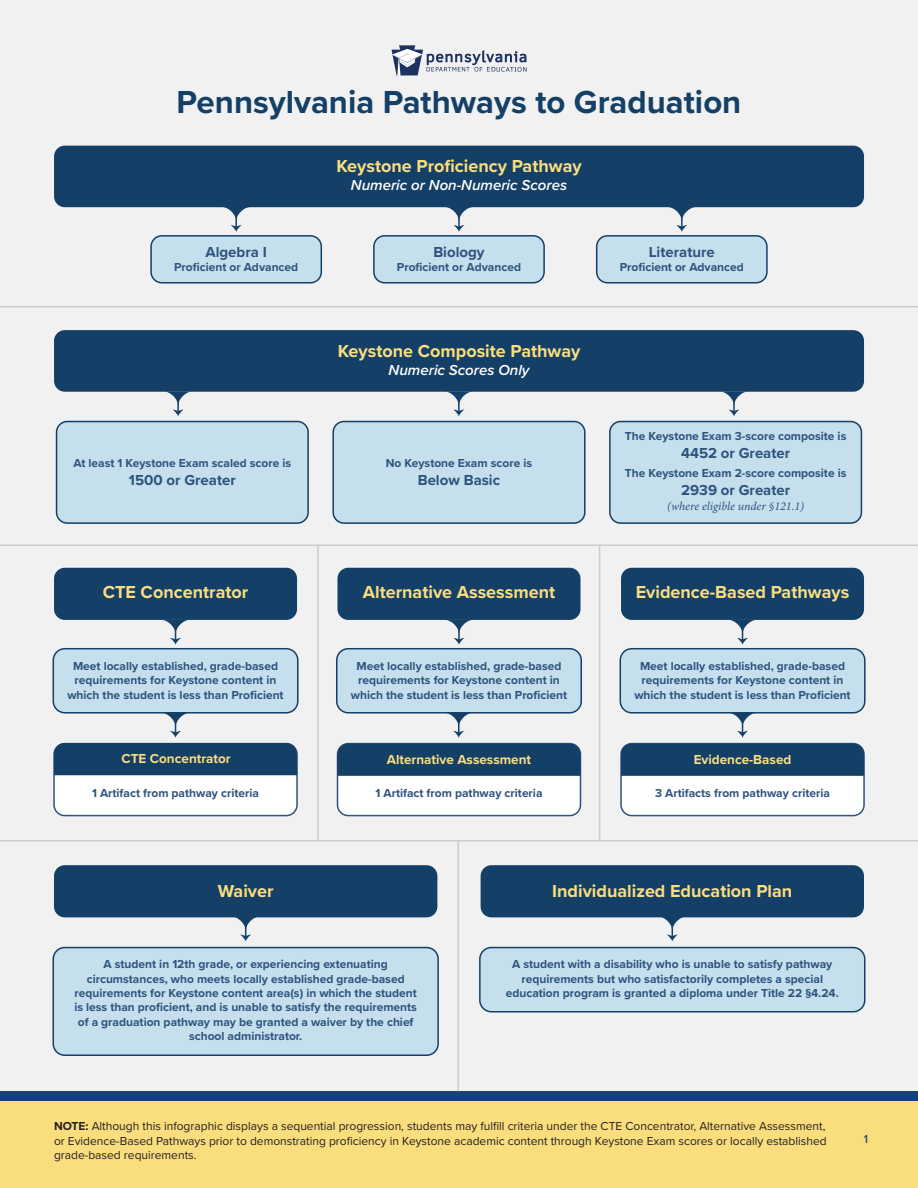
<style>
.page{position:relative;width:918px;height:1188px;background:#fff}
.page>*{position:absolute;margin:0;border:0;box-sizing:border-box;transform-origin:0 0}
.t1{font:700 33px "Proxima Nova";color:#143f66}
.t2{font:700 18px "Proxima Nova";color:#fbde7e}
.t3{font:700 15px "Proxima Nova";color:#2e537f}
.t4{font:italic 600 15px "Proxima Nova";color:#fff}
.t5{font:700 13.5px "Proxima Nova";color:#fbde7e}
.t6{font:700 12px/14.4px "Proxima Nova";color:#2e537f;text-align:center}
.t7{font:12px/14.4px "Proxima Nova";color:#231f20;text-align:justify}
.t8{font:italic 12px "Minion Pro";color:#2e537f}
.t9{font:500 12px "Proxima Nova";color:#143f66}
.s1{font-weight:700}
</style>
<div class="page">
<div style="left:0;top:0;width:918px;height:1101px;background:#f1f1f2"></div>
<div style="left:0;top:1091px;width:918px;height:36px;background:#164375"></div>
<div style="left:0;top:1101px;width:918px;height:87px;background:#fadd7d"></div>
<hr style="left:599px;top:545px;width:1px;height:296px;background:#ccc">
<hr style="left:317px;top:545px;width:2px;height:296px;background:#ccc">
<hr style="left:458px;top:841px;width:1px;height:250px;background:#ccc">
<hr style="left:0;top:306px;width:918px;height:2px;background:#ccc">
<hr style="left:0;top:544px;width:918px;height:2px;background:#ccc">
<hr style="left:0;top:840px;width:918px;height:2px;background:#ccc">
<svg style="left:392px;top:45px;width:135px;height:30px"></svg>
<div style="left:54px;top:146px;width:810px;height:61px;background:#143f66;border-radius:11px"></div>
<svg style="left:222px;top:207px;width:28px;height:25px"></svg>
<div style="left:151px;top:236px;width:170px;height:47px;background:#c6dfed;border-radius:11px"></div>
<div style="left:150px;top:235px;width:172px;height:49px;border:2px solid #143f66;border-radius:11px"></div>
<svg style="left:445px;top:207px;width:28px;height:25px"></svg>
<div style="left:374px;top:236px;width:170px;height:47px;background:#c6dfed;border-radius:11px"></div>
<div style="left:373px;top:235px;width:172px;height:49px;border:2px solid #143f66;border-radius:11px"></div>
<svg style="left:668px;top:207px;width:28px;height:25px"></svg>
<div style="left:597px;top:236px;width:170px;height:47px;background:#c6dfed;border-radius:11px"></div>
<div style="left:596px;top:235px;width:172px;height:49px;border:2px solid #143f66;border-radius:11px"></div>
<div style="left:54px;top:330px;width:810px;height:62px;background:#143f66;border-radius:11px"></div>
<svg style="left:164px;top:391px;width:28px;height:25px"></svg>
<svg style="left:445px;top:391px;width:28px;height:25px"></svg>
<svg style="left:720px;top:391px;width:28px;height:25px"></svg>
<div style="left:57px;top:422px;width:251px;height:101px;background:#c6dfed;border-radius:11px"></div>
<div style="left:56px;top:421px;width:253px;height:103px;border:2px solid #143f66;border-radius:11px"></div>
<div style="left:333px;top:422px;width:252px;height:101px;background:#c6dfed;border-radius:11px"></div>
<div style="left:332px;top:421px;width:254px;height:103px;border:2px solid #143f66;border-radius:11px"></div>
<div style="left:610px;top:422px;width:251px;height:101px;background:#c6dfed;border-radius:11px"></div>
<div style="left:609px;top:421px;width:253px;height:103px;border:2px solid #143f66;border-radius:11px"></div>
<div style="left:54px;top:568px;width:243px;height:52px;background:#143f66;border-radius:11px"></div>
<div style="left:54px;top:744px;width:243px;height:72px;background:#fff;border-radius:11px"></div>
<div style="left:53px;top:743px;width:245px;height:73px;border:2px solid #2e537f;border-radius:11px"></div>
<div style="left:337px;top:568px;width:243px;height:52px;background:#143f66;border-radius:11px"></div>
<div style="left:337px;top:744px;width:243px;height:72px;background:#fff;border-radius:11px"></div>
<div style="left:337px;top:743px;width:244px;height:73px;border:2px solid #2e537f;border-radius:11px"></div>
<div style="left:338px;top:744px;width:242px;height:32px;background:#143f66"></div>
<svg style="left:336px;top:620px;width:246px;height:118px"></svg>
<div style="left:621px;top:568px;width:243px;height:52px;background:#143f66;border-radius:11px"></div>
<div style="left:621px;top:744px;width:243px;height:72px;background:#fff;border-radius:11px"></div>
<div style="left:620px;top:743px;width:245px;height:73px;border:2px solid #2e537f;border-radius:11px"></div>
<div style="left:621px;top:744px;width:243px;height:32px;background:#143f66"></div>
<svg style="left:620px;top:620px;width:246px;height:118px"></svg>
<svg style="left:53px;top:620px;width:246px;height:155px"></svg>
<div style="left:52px;top:947px;width:387px;height:109px;background:#c6dfed"></div>
<svg style="left:232px;top:917px;width:28px;height:24px"></svg>
<div style="left:54px;top:865px;width:383px;height:52px;background:#143f66;border-radius:11px"></div>
<div style="left:479px;top:947px;width:386px;height:65px;background:#c6dfed"></div>
<svg style="left:658px;top:917px;width:28px;height:24px"></svg>
<div style="left:481px;top:865px;width:383px;height:52px;background:#143f66;border-radius:11px"></div>
<h1 class="t1" style="left:177px;top:78px;width:566px">Pennsylvania Pathways to Graduation</h1>
<h2 class="t2" style="left:336px;top:152px;width:247px">Keystone Profciency Pathway</h2>
<p class="t4" style="left:351px;top:173px;width:218px">Numeric or Non-Numeric Scores</p>
<p class="t3" style="left:205px;top:241px;width:63px">Algebra I</p>
<p class="t6" style="left:174px;top:260px;width:126px">Profcient or Advanced</p>
<p class="t3" style="left:433px;top:241px;width:53px">Biology</p>
<p class="t6" style="left:397px;top:260px;width:126px">Profcient or Advanced</p>
<p class="t3" style="left:649px;top:241px;width:67px">Literature</p>
<p class="t6" style="left:620px;top:260px;width:126px">Profcient or Advanced</p>
<h2 class="t2" style="left:338px;top:338px;width:244px">Keystone Composite Pathway</h2>
<p class="t4" style="left:389px;top:359px;width:142px">Numeric Scores Only</p>
<p class="t6" style="left:73px;top:456px;width:219px">At least 1 Keystone Exam scaled score is</p>
<p class="t3" style="left:129px;top:469px;width:108px">1500 or Greater</p>
<p class="t6" style="left:386px;top:455px;width:148px">No Keystone Exam score is</p>
<p class="t3" style="left:418px;top:468px;width:84px">Below Basic</p>
<p class="t6" style="left:625px;top:429px;width:223px">The Keystone Exam 3-score composite is</p>
<p class="t3" style="left:681px;top:442px;width:111px">4452 or Greater</p>
<p class="t6" style="left:625px;top:466px;width:223px">The Keystone Exam 2-score composite is</p>
<p class="t3" style="left:681px;top:479px;width:111px">2939 or Greater</p>
<p class="t8" style="left:667px;top:498px;width:139px">(where eligible under §121.1)</p>
<h2 class="t2" style="left:103px;top:579px;width:147px">CTE Concentrator</h2>
<h2 class="t2" style="left:363px;top:579px;width:194px">Alternative Assessment</h2>
<h2 class="t2" style="left:636px;top:579px;width:215px">Evidence-Based Pathways</h2>
<p class="t6" style="left:67px;top:659px;width:218px">Meet locally established, grade-based requirements for Keystone content in which the student is less than Profcient</p>
<p class="t6" style="left:351px;top:659px;width:218px">Meet locally established, grade-based requirements for Keystone content in which the student is less than Profcient</p>
<p class="t6" style="left:634px;top:659px;width:218px">Meet locally established, grade-based requirements for Keystone content in which the student is less than Profcient</p>
<h3 class="t5" style="left:122px;top:749px;width:111px">CTE Concentrator</h3>
<h3 class="t5" style="left:387px;top:750px;width:146px">Alternative Assessment</h3>
<h3 class="t5" style="left:694px;top:750px;width:99px">Evidence-Based</h3>
<p class="t6" style="left:92px;top:786px;width:169px">1 Artifact from pathway criteria</p>
<p class="t6" style="left:375px;top:786px;width:169px">1 Artifact from pathway criteria</p>
<p class="t6" style="left:655px;top:786px;width:176px">3 Artifacts from pathway criteria</p>
<h2 class="t2" style="left:218px;top:877px;width:57px">Waiver</h2>
<p class="t6" style="left:74px;top:957px;width:344px">A student in 12th grade, or experiencing extenuating circumstances, who meets locally established grade-based requirements for Keystone content area(s) in which the student is less than profcient, and is unable to satisfy the requirements of a graduation pathway may be granted a waiver by the chief school administrator.</p>
<h2 class="t2" style="left:552px;top:877px;width:242px">Individualized Education Plan</h2>
<p class="t6" style="left:506px;top:957px;width:335px">A student with a disability who is unable to satisfy pathway requirements but who satisfactorily completes a special education program is granted a diploma under Title 22 §4.24.</p>
<p class="t7" style="left:54px;top:1119px;width:774px"><span class="s1">NOTE:</span> Although this infographic displays a sequential progression, students may fulfll criteria under the CTE Concentrator, Alternative Assessment, or Evidence-Based Pathways prior to demonstrating profciency in Keystone academic content through Keystone Exam scores or locally established grade-based requirements.</p>
<p class="t9" style="left:864px;top:1130px;width:6px">1</p>
</div>
